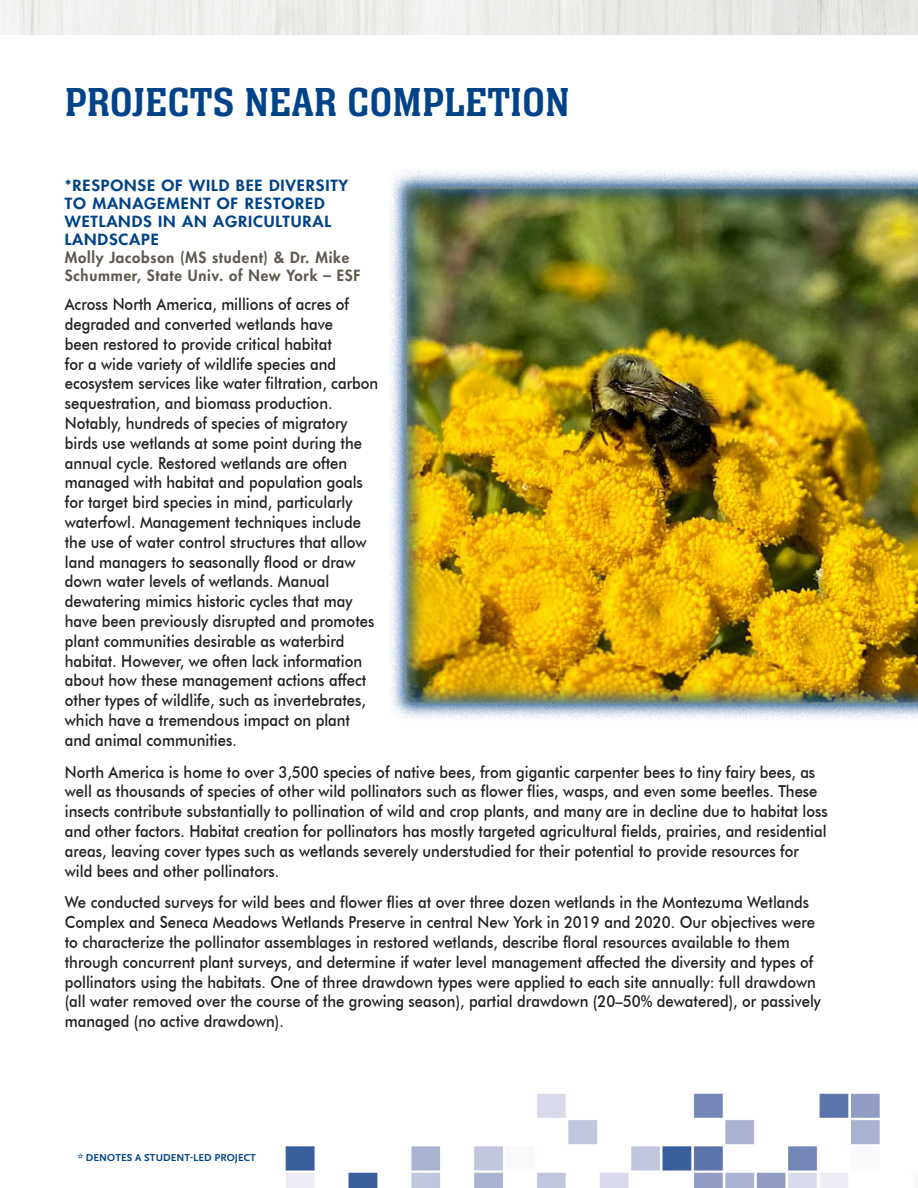
<style>
.page{position:relative;width:918px;height:1188px;background:#fff}
.page>*{position:absolute;margin:0;border:0;box-sizing:border-box;transform-origin:0 0}
.t1{font:42px "Neue Aachen Pro";color:#004389}
.t2{font:500 16.5px/19.8px "Futura BT";color:#231f20;scale:.9 1}
.t3{font:800 15px/18px "Futura";letter-spacing:.05em;color:#004389;scale:1.1 1}
.t4{font:800 15px/18px "Futura";letter-spacing:.05em;color:#5d594f}
.t5{font:700 10.5px "Scala Sans OT";letter-spacing:.01em;color:#004389}
</style>
<div class="page">
<img style="left:285px;top:1093px;width:595px;height:95px">
<img style="left:1px;top:0;width:917px;height:35px">
<svg style="left:389px;top:170px;width:529px;height:550px"></svg>
<img style="left:404px;top:186px;width:514px;height:519px">
<p class="t1" style="left:65px;top:79px;width:507px">PROJECTS NEAR COMPLETION</p>
<p class="t3" style="left:65px;top:177px;width:259px">*RESPONSE OF WILD BEE DIVERSITY<br>TO MANAGEMENT OF RESTORED<br>WETLANDS IN AN AGRICULTURAL<br>LANDSCAPE</p>
<p class="t4" style="left:65px;top:249px;width:297px">Molly Jacobson (MS student) &amp; Dr. Mike<br>Schummer, State Univ. of New York – ESF</p>
<p class="t2" style="left:65px;top:294px;width:350px">Across North America, millions of acres of degraded and converted wetlands have<br>been restored to provide critical habitat<br>for a wide variety of wildlife species and ecosystem services like water filtration, carbon sequestration, and biomass production.<br>Notably, hundreds of species of migratory birds use wetlands at some point during the annual cycle. Restored wetlands are often managed with habitat and population goals for target bird species in mind, particularly waterfowl. Management techniques include the use of water control structures that allow land managers to seasonally flood or draw down water levels of wetlands. Manual dewatering mimics historic cycles that may have been previously disrupted and promotes plant communities desirable as waterbird habitat. However, we often lack information about how these management actions affect other types of wildlife, such as invertebrates, which have a tremendous impact on plant and animal communities.</p>
<p class="t2" style="left:65px;top:762px;width:849px">North America is home to over 3,500 species of native bees, from gigantic carpenter bees to tiny fairy bees, as well as thousands of species of other wild pollinators such as flower flies, wasps, and even some beetles. These insects contribute substantially to pollination of wild and crop plants, and many are in decline due to habitat loss and other factors. Habitat creation for pollinators has mostly targeted agricultural fields, prairies, and residential areas, leaving cover types such as wetlands severely understudied for their potential to provide resources for wild bees and other pollinators.</p>
<p class="t2" style="left:65px;top:892px;width:842px">We conducted surveys for wild bees and flower flies at over three dozen wetlands in the Montezuma Wetlands Complex and Seneca Meadows Wetlands Preserve in central New York in 2019 and 2020. Our objectives were to characterize the pollinator assemblages in restored wetlands, describe floral resources available to them through concurrent plant surveys, and determine if water level management affected the diversity and types of pollinators using the habitats. One of three drawdown types were applied to each site annually: full drawdown (all water removed over the course of the growing season), partial drawdown (20–50% dewatered), or passively managed (no active drawdown).</p>
<p class="t5" style="left:78px;top:1152px;width:179px">* DENOTES A STUDENT-LED PROJECT</p>
</div>
